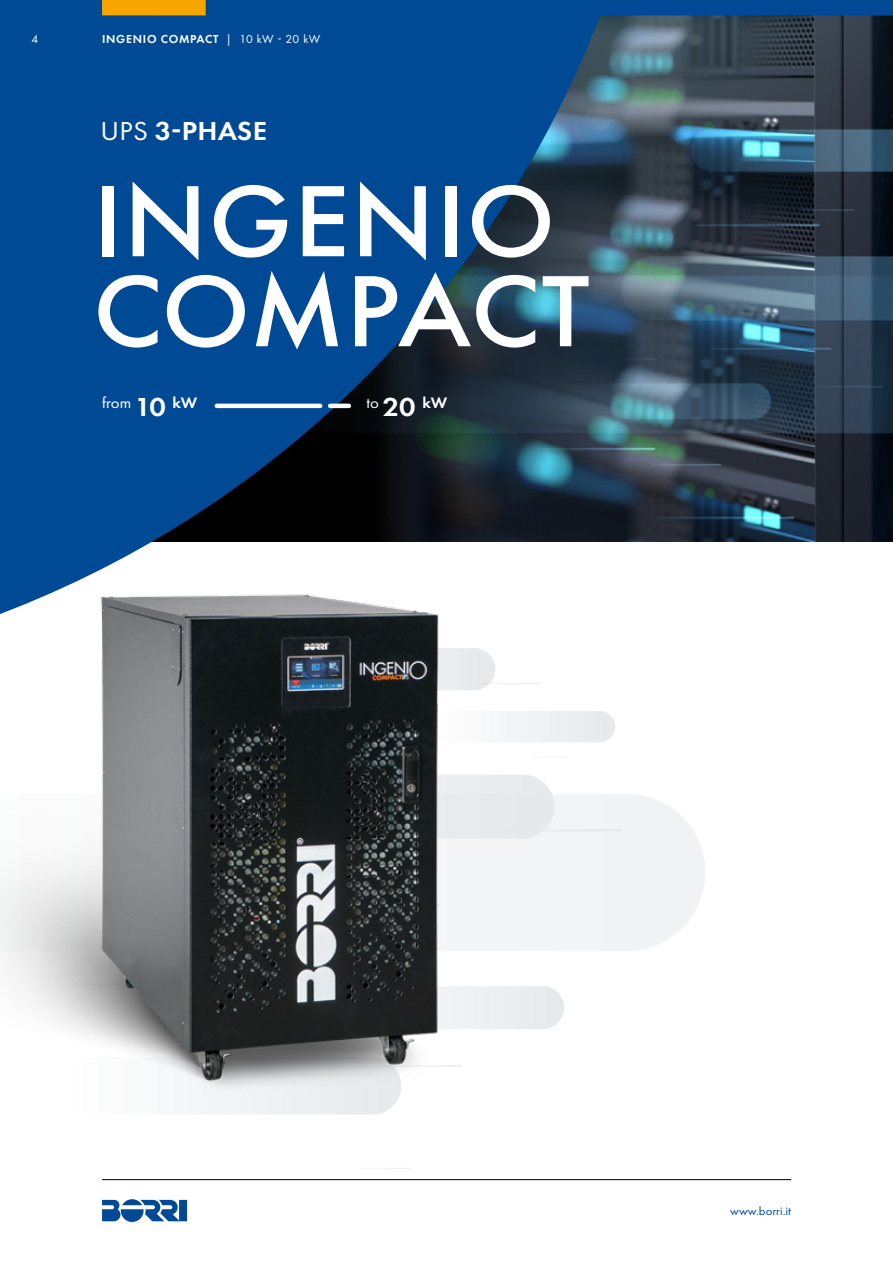
<style>
.page{position:relative;width:893px;height:1263px;background:#fff}
.page>*{position:absolute;margin:0;border:0;box-sizing:border-box;transform-origin:0 0}
.t1{font:500 105px/90px "Futura PT";letter-spacing:.01em;color:#fff;scale:1.07 1}
.t2{font:600 27px "Futura PT";letter-spacing:.01em;color:#fff;scale:1.07 1}
.t3{font:15.75px "Futura PT";color:#fff;scale:1.07 1}
.t4{font:600 12px "Futura PT";letter-spacing:.06em;color:#fff}
.t5{font:12px "Futura PT";color:#004994;scale:1.07 1}
.t6{font:12px "Futura PT";color:#fff}
.s1{font-weight:400}
.s2{font-weight:600;font-size:27px}
.s3{font-weight:600}
</style>
<div class="page">
<img style="left:611px;top:15px;width:282px;height:526px">
<svg style="left:0;top:0;width:611px;height:544px;background:#094179"></svg>
<hr style="left:217px;top:404px;width:103px;height:4px;background:#fff">
<hr style="left:330px;top:404px;width:19px;height:4px;background:#fff">
<hr style="left:360px;top:1168px;width:52px;height:1px;background:#f0f2f3">
<div style="left:311px;top:986px;width:253px;height:43px;background:#e9ecee;border-radius:21px"></div>
<div style="left:63px;top:1057px;width:338px;height:57px;background:#f2f4f5;border-radius:29px"></div>
<svg style="left:494px;top:794px;width:211px;height:157px"></svg>
<hr style="left:479px;top:683px;width:61px;height:1px;background:#eff1f3">
<hr style="left:500px;top:829px;width:122px;height:2px;background:#e8ebed">
<div style="left:177px;top:774px;width:378px;height:64px;background:#e6eaec;border-radius:32px"></div>
<div style="left:429px;top:711px;width:186px;height:31px;background:#eef0f2;border-radius:16px"></div>
<img style="left:0;top:544px;width:494px;height:562px">
<svg style="left:102px;top:1199px;width:85px;height:23px"></svg>
<svg style="left:102px;top:0;width:791px;height:15px;background:#205580"></svg>
<hr style="left:102px;top:1179px;width:689px;height:1px;background:#000">
<p class="t6" style="left:31px;top:32px;width:8px">4</p>
<p class="t4" style="left:102px;top:32px;width:220px">INGENIO COMPACT <span class="s1">| 10 kW - 20 kW</span></p>
<h2 class="t2" style="left:101px;top:114px;width:157px"><span class="s1">UPS</span> 3-PHASE</h2>
<h1 class="t1" style="left:93px;top:176px;width:466px">INGENIO<br>COMPACT</h1>
<h3 class="t3" style="left:102px;top:394px;width:90px">from <span class="s2">10</span> <span class="s3">kW</span></h3>
<h3 class="t3" style="left:366px;top:394px;width:77px">to <span class="s2">20</span> <span class="s3">kW</span></h3>
<p class="t5" style="left:730px;top:1204px;width:58px">www.borri.it</p>
</div>
